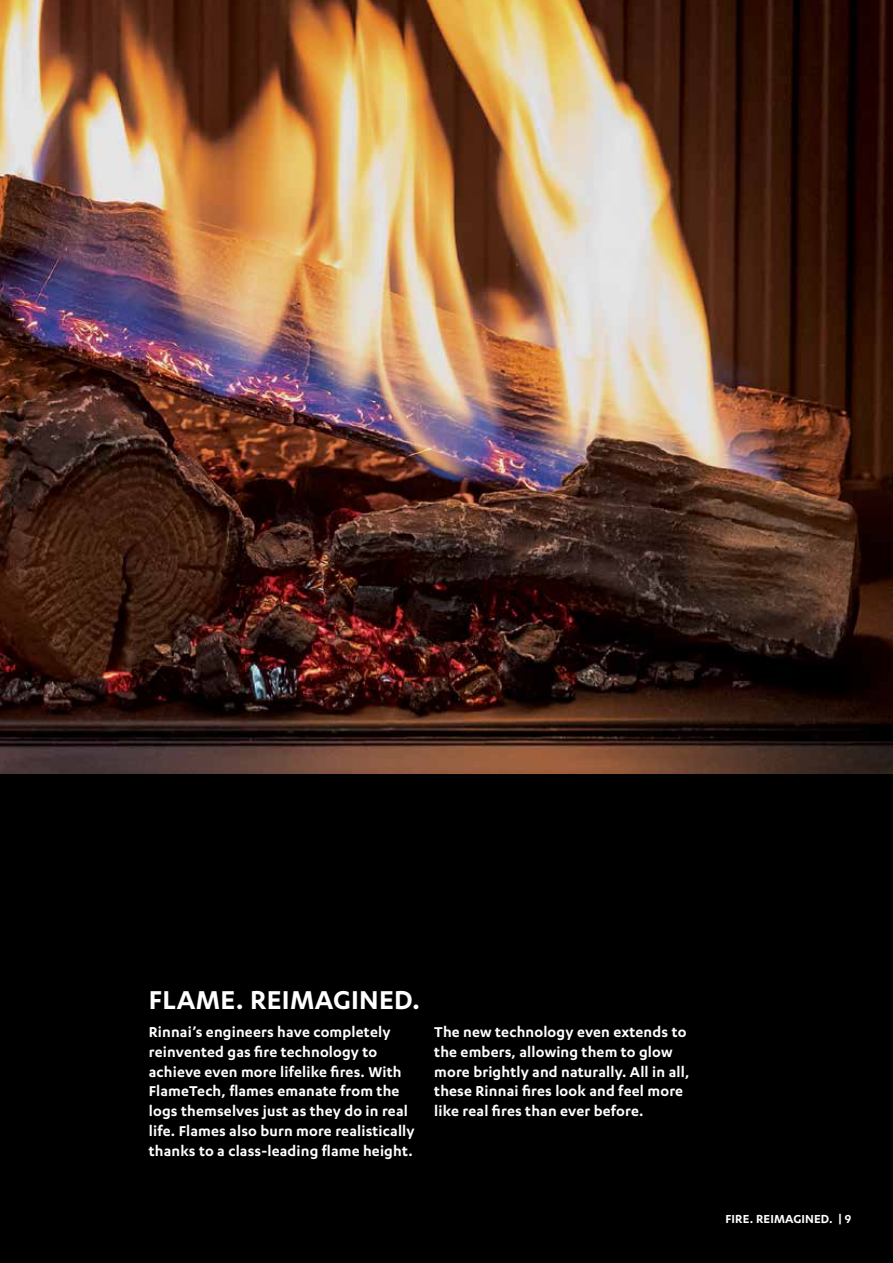
<style>
.page{position:relative;width:893px;height:1263px;background:#000}
.page>*{position:absolute;margin:0;border:0;box-sizing:border-box;transform-origin:0 0}
.t1{font:600 30px "Karbon";letter-spacing:.01em;color:#fff}
.t2{font:600 16.5px/19.8px "Karbon";letter-spacing:.01em;color:#fff}
.t3{font:600 13.5px "Karbon";letter-spacing:.01em;color:#fff}
</style>
<div class="page">
<img style="left:0;top:0;width:893px;height:774px">
<h1 class="t1" style="left:149px;top:982px;width:273px">FLAME. REIMAGINED.</h1>
<p class="t2" style="left:149px;top:1021px;width:267px">Rinnai’s engineers have completely reinvented gas fire technology to achieve even more lifelike fires. With FlameTech, flames emanate from the logs themselves just as they do in real life. Flames also burn more realistically thanks to a class-leading flame height.</p>
<p class="t2" style="left:434px;top:1021px;width:257px">The new technology even extends to the embers, allowing them to glow more brightly and naturally. All in all, these Rinnai fires look and feel more like real fires than ever before.</p>
<p class="t3" style="left:725px;top:1211px;width:127px">FIRE. REIMAGINED. | 9</p>
</div>
